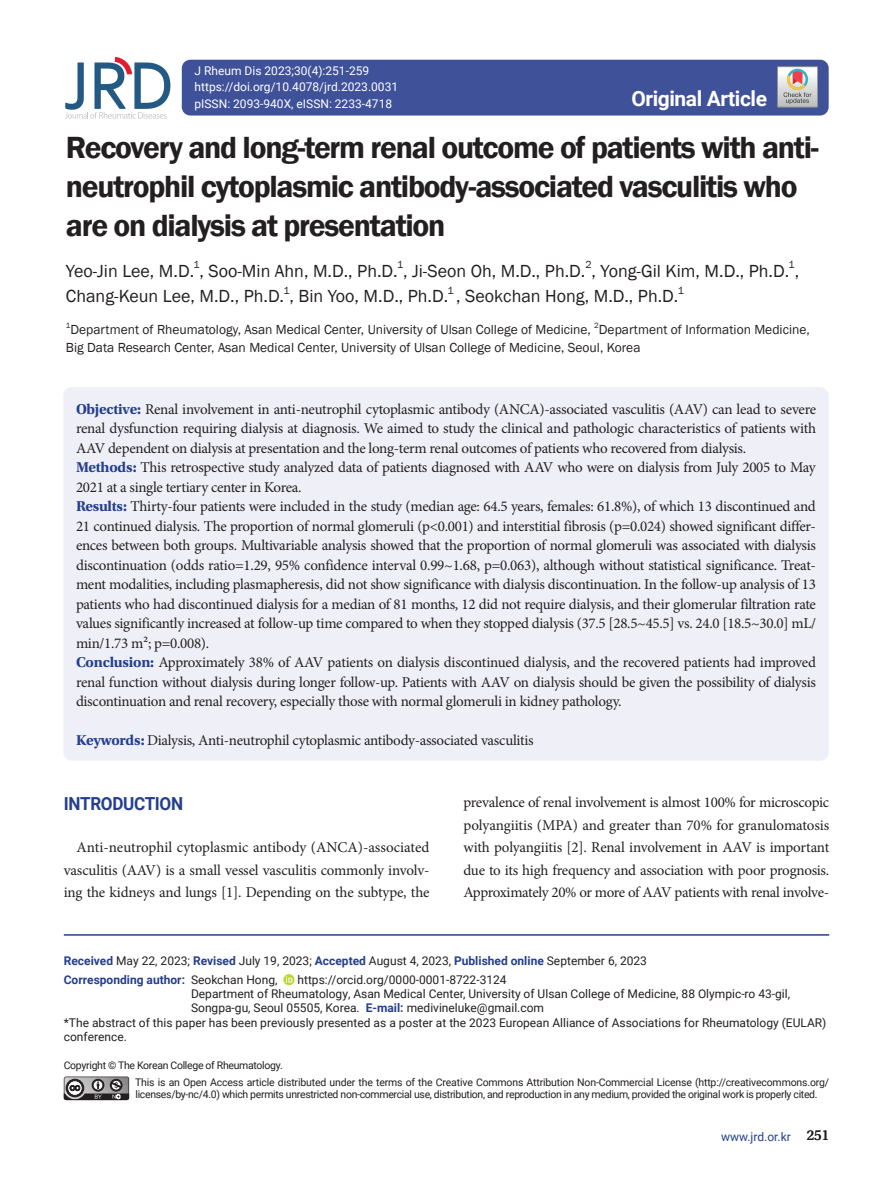
<style>
.page{position:relative;width:893px;height:1191px;background:#fff}
.page>*{position:absolute;margin:0;border:0;box-sizing:border-box;transform-origin:0 0}
.t1{font:600 31.5px/39px "Franklin Gothic";letter-spacing:-.04em;color:#231f20}
.t2{font:700 21px "Roboto";letter-spacing:-.02em;color:#fff}
.t3{font:18px "Franklin Gothic";color:#231f20}
.t4{font:700 18px "Roboto";letter-spacing:-.02em;color:#253f8e;scale:.95 1}
.t5{font:15px/19.5px "Minion Pro";letter-spacing:-.02em;color:#231f20;text-align:justify}
.t6{font:13.5px/18px "Franklin Gothic";color:#231f20}
.t7{font:12px/18.6px "Roboto";color:#231f20}
.t8{font:12px/16.5px "Roboto";color:#fff}
.t9{font:12px "Roboto";color:#253f8e}
.t10{font:10.5px/16.8px "Roboto";letter-spacing:-.03em;color:#231f20}
.t11{font:10.5px "Franklin Gothic";color:#231f20}
.t12{font:7.8px "Franklin Gothic";color:#231f20}
.s1{font-family:"Utopia Std";font-weight:700;color:#253f8e}
.s2{font-weight:700;color:#253f8e}
</style>
<div class="page">
<hr style="left:64px;top:934px;width:765px;height:1px;background:#253f8e">
<svg style="left:283px;top:974px;width:12px;height:11px"></svg>
<svg style="left:286px;top:976px;width:6px;height:6px"></svg>
<svg style="left:64px;top:1076px;width:65px;height:24px"></svg>
<svg style="left:65px;top:57px;width:105px;height:62px"></svg>
<div style="left:182px;top:60px;width:647px;height:56px;background:#3f5199;border-radius:9px"></div>
<div style="left:777px;top:66px;width:41px;height:41px;border:1px solid #888688"></div>
<svg style="left:777px;top:67px;width:41px;height:40px"></svg>
<div style="left:63px;top:387px;width:766px;height:373px;background:#eff0f7;border-radius:9px"></div>
<p class="t8" style="left:195px;top:62px;width:205px">J Rheum Dis 2023;30(4):251-259 https://doi.org/10.4078/jrd.2023.0031 pISSN: 2093-940X, eISSN: 2233-4718</p>
<h2 class="t2" style="left:631px;top:84px;width:137px">Original Article</h2>
<h1 class="t1" style="left:66px;top:128px;width:754px">Recovery and long-term renal outcome of patients with anti&shy;neutrophil cytoplasmic antibody-associated vasculitis who are on dialysis at presentation</h1>
<p class="t3" style="left:66px;top:259px;width:735px">Yeo-Jin Lee, M.D. , Soo-Min Ahn, M.D., Ph.D. , Ji-Seon Oh, M.D., Ph.D. , Yong-Gil Kim, M.D., Ph.D. ,</p>
<p class="t11" style="left:193px;top:258px;width:8px">1</p>
<p class="t11" style="left:397px;top:258px;width:8px">1</p>
<p class="t11" style="left:585px;top:258px;width:8px">2</p>
<p class="t11" style="left:789px;top:258px;width:8px">1</p>
<p class="t3" style="left:66px;top:285px;width:614px">Chang-Keun Lee, M.D., Ph.D. , Bin Yoo, M.D., Ph.D. , Seokchan Hong, M.D., Ph.D.</p>
<p class="t11" style="left:283px;top:284px;width:8px">1</p>
<p class="t11" style="left:448px;top:284px;width:8px">1</p>
<p class="t11" style="left:678px;top:284px;width:8px">1</p>
<p class="t12" style="left:66px;top:320px;width:6px">1</p>
<p class="t6" style="left:71px;top:321px;width:522px">Department of Rheumatology, Asan Medical Center, University of Ulsan College of Medicine,</p>
<p class="t12" style="left:594px;top:320px;width:6px">2</p>
<p class="t6" style="left:66px;top:321px;width:745px;text-indent:533px">Department of Information Medicine,<br>Big Data Research Center, Asan Medical Center, University of Ulsan College of Medicine, Seoul, Korea</p>
<p class="t5" style="left:76px;top:399px;width:742px;text-align:left"><span class="s1">Objective:</span> Renal involvement in anti-neutrophil cytoplasmic antibody (ANCA)-associated vasculitis (AAV) can lead to severe renal dysfunction requiring dialysis at diagnosis. We aimed to study the clinical and pathologic characteristics of patients with AAV dependent on dialysis at presentation and the long-term renal outcomes of patients who recovered from dialysis.<br><span class="s1">Methods:</span> This retrospective study analyzed data of patients diagnosed with AAV who were on dialysis from July 2005 to May 2021 at a single tertiary center in Korea.<br><span class="s1">Results:</span> Thirty-four patients were included in the study (median age: 64.5 years, females: 61.8%), of which 13 discontinued and 21 continued dialysis. The proportion of normal glomeruli (p&lt;0.001) and interstitial fibrosis (p=0.024) showed significant differ&shy;ences between both groups. Multivariable analysis showed that the proportion of normal glomeruli was associated with dialysis discontinuation (odds ratio=1.29, 95% confidence interval 0.99~1.68, p=0.063), although without statistical significance. Treat&shy;ment modalities, including plasmapheresis, did not show significance with dialysis discontinuation. In the follow-up analysis of 13 patients who had discontinued dialysis for a median of 81 months, 12 did not require dialysis, and their glomerular filtration rate values significantly increased at follow-up time compared to when they stopped dialysis (37.5 [28.5~45.5] vs. 24.0 [18.5~30.0] mL/ min/1.73 m²; p=0.008).<br><span class="s1">Conclusion:</span> Approximately 38% of AAV patients on dialysis discontinued dialysis, and the recovered patients had improved renal function without dialysis during longer follow-up. Patients with AAV on dialysis should be given the possibility of dialysis discontinuation and renal recovery, especially those with normal glomeruli in kidney pathology.</p>
<p class="t5" style="left:76px;top:731px;width:459px"><span class="s1">Keywords:</span> Dialysis, Anti-neutrophil cytoplasmic antibody-associated vasculitis</p>
<p class="t4" style="left:64px;top:791px;width:127px">INTRODUCTION</p>
<p class="t5" style="left:64px;top:836px;width:367px;line-height:22.5px;text-indent:13px">Anti-neutrophil cytoplasmic antibody (ANCA)-associated vasculitis (AAV) is a small vessel vasculitis commonly involv&shy;ing the kidneys and lungs [1]. Depending on the subtype, the</p>
<p class="t5" style="left:463px;top:791px;width:367px;line-height:22.5px">prevalence of renal involvement is almost 100% for microscopic polyangiitis (MPA) and greater than 70% for granulomatosis with polyangiitis [2]. Renal involvement in AAV is important due to its high frequency and association with poor prognosis.<br>Approximately 20% or more of AAV patients with renal involve-</p>
<p class="t7" style="left:64px;top:950px;width:585px"><span class="s2">Received</span> May 22, 2023; <span class="s2">Revised</span> July 19, 2023; <span class="s2">Accepted</span> August 4, 2023, <span class="s2">Published online</span> September 6, 2023<br><span class="s2">Corresponding author:</span> Seokchan Hong,</p>
<p class="t7" style="left:297px;top:969px;width:211px">https://orcid.org/0000-0001-8722-3124</p>
<p class="t7" style="left:191px;top:984px;width:600px">Department of Rheumatology, Asan Medical Center, University of Ulsan College of Medicine, 88 Olympic-ro 43-gil,</p>
<p class="t7" style="left:191px;top:998px;width:355px">Songpa-gu, Seoul 05505, Korea. <span class="s2">E-mail:</span> medivineluke@gmail.com</p>
<p class="t7" style="left:64px;top:1012px;width:764px">*The abstract of this paper has been previously presented as a poster at the 2023 European Alliance of Associations for Rheumatology (EULAR)</p>
<p class="t7" style="left:64px;top:1027px;width:65px">conference.</p>
<p class="t10" style="left:135px;top:1056px;width:696px;text-indent:-71px">Copyright © The Korean College of Rheumatology.<br>This is an Open Access article distributed under the terms of the Creative Commons Attribution Non-Commercial License (http://creativecommons.org/</p>
<p class="t10" style="left:135px;top:1085px;width:684px">licenses/by-nc/4.0) which permits unrestricted non-commercial use, distribution, and reproduction in any medium, provided the original work is properly cited.</p>
<p class="t9" style="left:721px;top:1128px;width:110px">www.jrd.or.kr <sup>251</sup></p>
</div>
